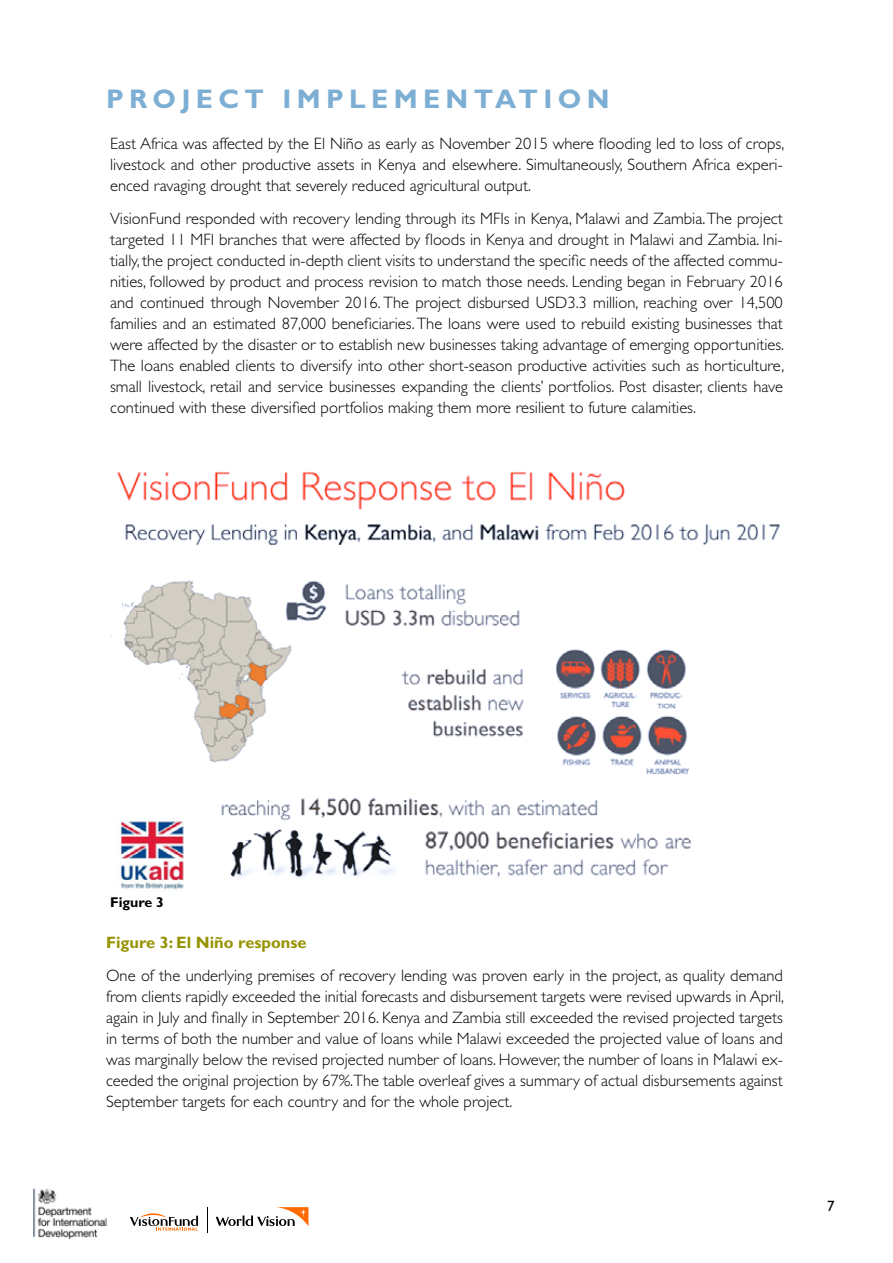
<style>
.page{position:relative;width:893px;height:1263px;background:#fff}
.page>*{position:absolute;margin:0;border:0;box-sizing:border-box;transform-origin:0 0}
.t1{font:700 27px "Gill Sans Std";letter-spacing:.2em;color:#7daed3}
.t2{font:300 16.5px/21px "Gill Sans Std";color:#000;text-align:justify}
.t3{font:700 16.5px "Gill Sans Std";color:#969300}
.t4{font:15px "Gill Sans Std";color:#000}
.t5{font:700 14.25px "Gill Sans Std";color:#000}
</style>
<div class="page">
<svg style="left:216px;top:1207px;width:92px;height:19px"></svg>
<svg style="left:130px;top:1213px;width:68px;height:18px"></svg>
<svg style="left:207px;top:1207px;width:1px;height:26px"></svg>
<img style="left:33px;top:1188px;width:74px;height:51px">
<img style="left:110px;top:472px;width:670px;height:418px">
<h1 class="t1" style="left:106px;top:83px;width:505px">PROJECT IMPLEMENTATION</h1>
<p class="t2" style="left:110px;top:133px;width:676px">East Africa was affected by the El Niño as early as November 2015 where flooding led to loss of crops, livestock and other productive assets in Kenya and elsewhere. Simultaneously, Southern Africa experi&shy;enced ravaging drought that severely reduced agricultural output.</p>
<p class="t2" style="left:110px;top:208px;width:676px">VisionFund responded with recovery lending through its MFIs in Kenya, Malawi and Zambia. The project targeted 11 MFI branches that were affected by floods in Kenya and drought in Malawi and Zambia. Ini&shy;tially, the project conducted in-depth client visits to understand the specific needs of the affected commu&shy;nities, followed by product and process revision to match those needs. Lending began in February 2016 and continued through November 2016. The project disbursed USD3.3 million, reaching over 14,500 families and an estimated 87,000 beneficiaries. The loans were used to rebuild existing businesses that were affected by the disaster or to establish new businesses taking advantage of emerging opportunities.<br>The loans enabled clients to diversify into other short-season productive activities such as horticulture, small livestock, retail and service businesses expanding the clients’ portfolios. Post disaster, clients have continued with these diversified portfolios making them more resilient to future calamities.</p>
<p class="t5" style="left:110px;top:894px;width:56px">Figure 3</p>
<p class="t3" style="left:106px;top:932px;width:202px">Figure 3: El Niño response</p>
<p class="t2" style="left:106px;top:965px;width:680px">One of the underlying premises of recovery lending was proven early in the project, as quality demand from clients rapidly exceeded the initial forecasts and disbursement targets were revised upwards in April, again in July and finally in September 2016. Kenya and Zambia still exceeded the revised projected targets in terms of both the number and value of loans while Malawi exceeded the projected value of loans and was marginally below the revised projected number of loans. However, the number of loans in Malawi ex&shy;ceeded the original projection by 67%.The table overleaf gives a summary of actual disbursements against September targets for each country and for the whole project.</p>
<p class="t4" style="left:827px;top:1197px;width:9px">7</p>
</div>
